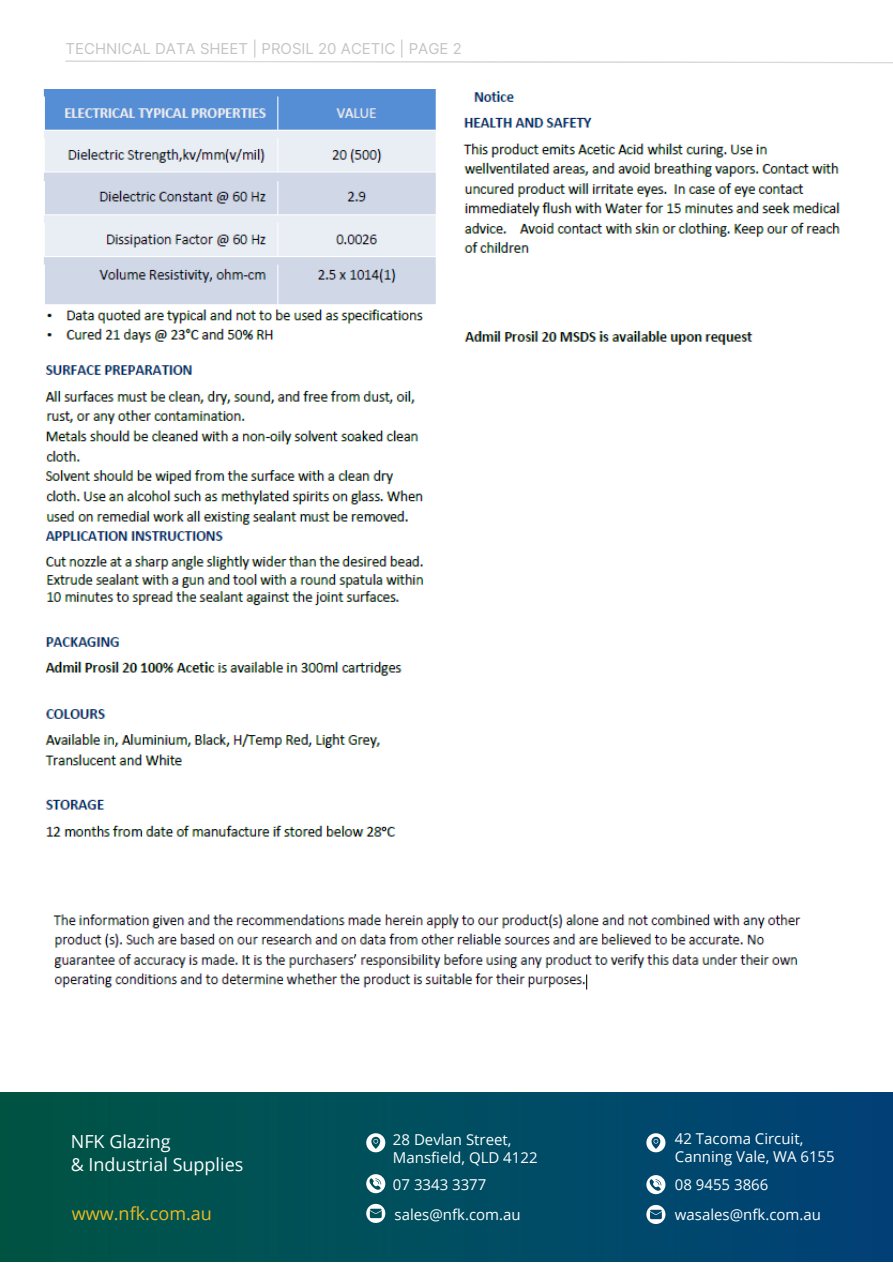
<style>
.page{position:relative;width:893px;height:1264px;background:#fff}
.page>*{position:absolute;margin:0;border:0;box-sizing:border-box;transform-origin:0 0}
.t1{font:18px "Open Sans";color:#fff}
.t2{font:18px "Open Sans";color:#ecba25}
.t3{font:15px "Open Sans";color:#fff}
.t4{font:15px "Inter";color:#c4c4c4}
</style>
<div class="page">
<svg style="left:65px;top:60px;width:827px;height:4px"></svg>
<img style="left:43px;top:89px;width:797px;height:748px">
<img style="left:53px;top:914px;width:748px;height:76px">
<img style="left:0;top:1092px;width:892px;height:169px">
<svg style="left:366px;top:1174px;width:19px;height:19px"></svg>
<svg style="left:366px;top:1133px;width:19px;height:19px"></svg>
<svg style="left:366px;top:1203px;width:19px;height:19px"></svg>
<svg style="left:646px;top:1175px;width:19px;height:19px"></svg>
<svg style="left:646px;top:1133px;width:19px;height:19px"></svg>
<svg style="left:646px;top:1204px;width:19px;height:19px"></svg>
<p class="t4" style="left:66px;top:40px;width:397px">TECHNICAL DATA SHEET | PROSIL 20 ACETIC | PAGE 2</p>
<p class="t1" style="left:71px;top:1128px;width:101px">NFK Glazing</p>
<p class="t1" style="left:71px;top:1151px;width:174px">&amp; Industrial Supplies</p>
<p class="t3" style="left:393px;top:1129px;width:120px">28 Devlan Street,</p>
<p class="t3" style="left:393px;top:1147px;width:146px">Mansfield, QLD 4122</p>
<p class="t3" style="left:393px;top:1173px;width:95px">07 3343 3377</p>
<p class="t3" style="left:674px;top:1128px;width:130px">42 Tacoma Circuit,</p>
<p class="t3" style="left:674px;top:1146px;width:161px">Canning Vale, WA 6155</p>
<p class="t3" style="left:674px;top:1173px;width:95px">08 9455 3866</p>
<p class="t2" style="left:72px;top:1200px;width:141px">www.nfk.com.au</p>
<p class="t3" style="left:674px;top:1203px;width:148px">wasales@nfk.com.au</p>
<p class="t3" style="left:394px;top:1203px;width:128px">sales@nfk.com.au</p>
</div>
